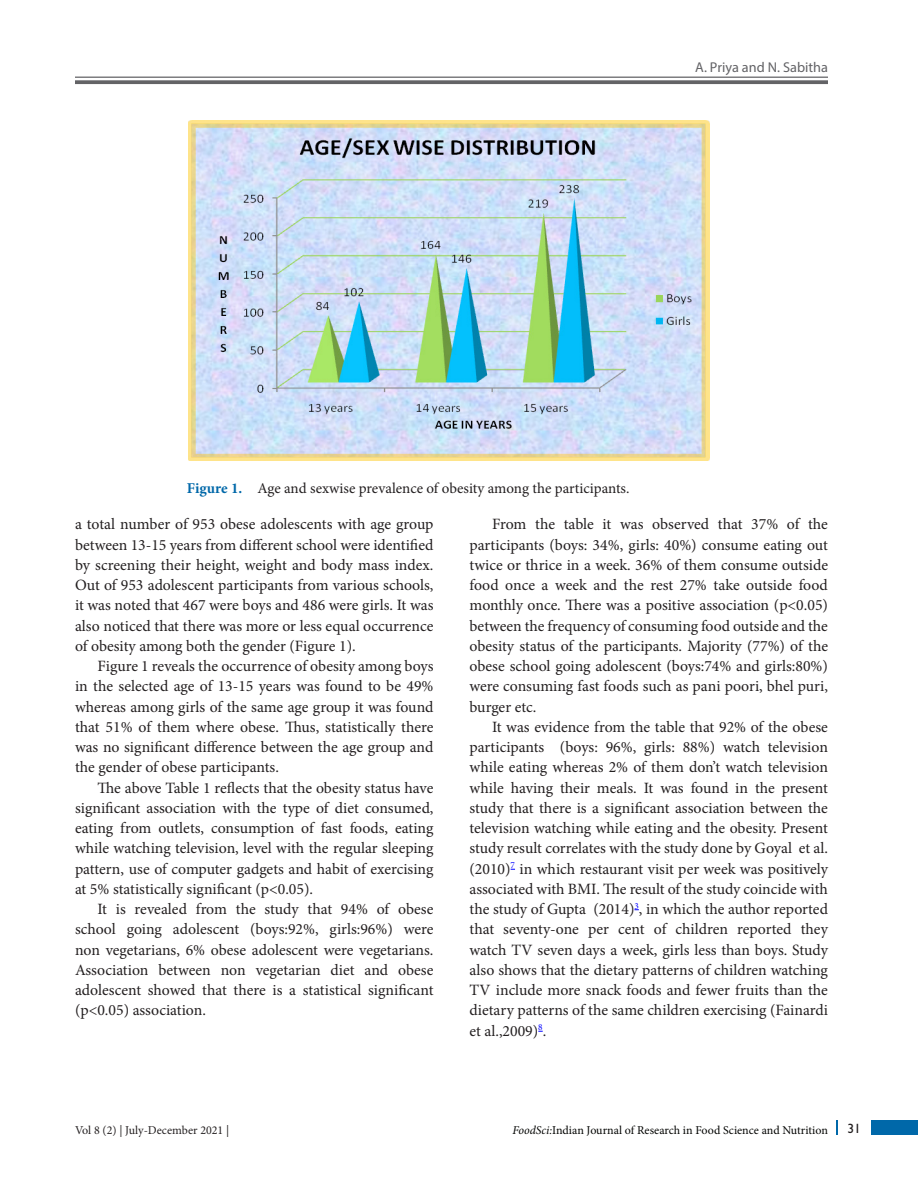
<style>
.page{position:relative;width:918px;height:1188px;background:#fff}
.page>*{position:absolute;margin:0;border:0;box-sizing:border-box;transform-origin:0 0}
.Text_Ind{font:15.75px/20.2px "Minion Pro";color:#231f20;text-align:justify}
.Fig_cap{font:15px "Minion Pro";color:#231f20}
.t1{font:14.25px "Myriad Pro";color:#636366}
.Paragraph_Style_1{font:13.5px "Gill Sans";color:#231f20}
.t2{font:12px "Minion Pro";color:#040503}
.t3{font:12px "Minion Pro";color:#231f20}
.s1{font-weight:700;color:#0068a9}
.s2{font-style:italic}
</style>
<div class="page">
<hr style="left:75px;top:77px;width:753px;height:1px;background:#636366">
<svg style="left:75px;top:80px;width:753px;height:4px;background:#6f6f72"></svg>
<div style="left:872px;top:1120px;width:46px;height:15px;background:#0068a9"></div>
<svg style="left:836px;top:1120px;width:1px;height:15px"></svg>
<img style="left:189px;top:121px;width:521px;height:339px">
<p class="t1" style="left:695px;top:59px;width:134px">A. Priya and N. Sabitha</p>
<p class="Fig_cap" style="left:187px;top:479px;width:444px"><span class="s1">Figure 1.</span> Age and sexwise prevalence of obesity among the participants.</p>
<p class="Text_Ind" style="left:75px;top:514px;width:360px">a total number of 953 obese adolescents with age group between 13-15 years from different school were identified by screening their height, weight and body mass index.<br>Out of 953 adolescent participants from various schools, it was noted that 467 were boys and 486 were girls. It was also noticed that there was more or less equal occurrence of obesity among both the gender (Figure 1).</p>
<p class="Text_Ind" style="left:75px;top:656px;width:360px;text-indent:22px">Figure 1 reveals the occurrence of obesity among boys in the selected age of 13-15 years was found to be 49% whereas among girls of the same age group it was found that 51% of them where obese. Thus, statistically there was no significant difference between the age group and the gender of obese participants.</p>
<p class="Text_Ind" style="left:75px;top:777px;width:360px;text-indent:22px">The above Table 1 reflects that the obesity status have significant association with the type of diet consumed, eating from outlets, consumption of fast foods, eating while watching television, level with the regular sleeping pattern, use of computer gadgets and habit of exercising at 5% statistically significant (p&lt;0.05).</p>
<p class="Text_Ind" style="left:75px;top:899px;width:360px;text-indent:22px">It is revealed from the study that 94% of obese school going adolescent (boys:92%, girls:96%) were non vegetarians, 6% obese adolescent were vegetarians.<br>Association between non vegetarian diet and obese adolescent showed that there is a statistical significant (p&lt;0.05) association.</p>
<p class="Text_Ind" style="left:470px;top:514px;width:360px;text-indent:22px">From the table it was observed that 37% of the participants (boys: 34%, girls: 40%) consume eating out twice or thrice in a week. 36% of them consume outside food once a week and the rest 27% take outside food monthly once. There was a positive association (p&lt;0.05) between the frequency of consuming food outside and the obesity status of the participants. Majority (77%) of the obese school going adolescent (boys:74% and girls:80%) were consuming fast foods such as pani poori, bhel puri, burger etc.</p>
<p class="Text_Ind" style="left:470px;top:717px;width:360px;text-indent:22px">It was evidence from the table that 92% of the obese participants (boys: 96%, girls: 88%) watch television while eating whereas 2% of them don’t watch television while having their meals. It was found in the present study that there is a significant association between the television watching while eating and the obesity. Present study result correlates with the study done by Goyal et al. (2010)<sup>7</sup> in which restaurant visit per week was positively associated with BMI. The result of the study coincide with the study of Gupta (2014)<sup>3</sup>, in which the author reported that seventy-one per cent of children reported they watch TV seven days a week, girls less than boys. Study also shows that the dietary patterns of children watching TV include more snack foods and fewer fruits than the dietary patterns of the same children exercising (Fainardi et al.,2009)<sup>8</sup>.</p>
<p class="t3" style="left:75px;top:1122px;width:156px">Vol 8 (2) | July-December 2021 |</p>
<p class="t2" style="left:513px;top:1122px;width:317px"><span class="s2">FoodSci:</span>Indian Journal of Research in Food Science and Nutrition</p>
<p class="Paragraph_Style_1" style="left:848px;top:1120px;width:15px">31</p>
</div>
